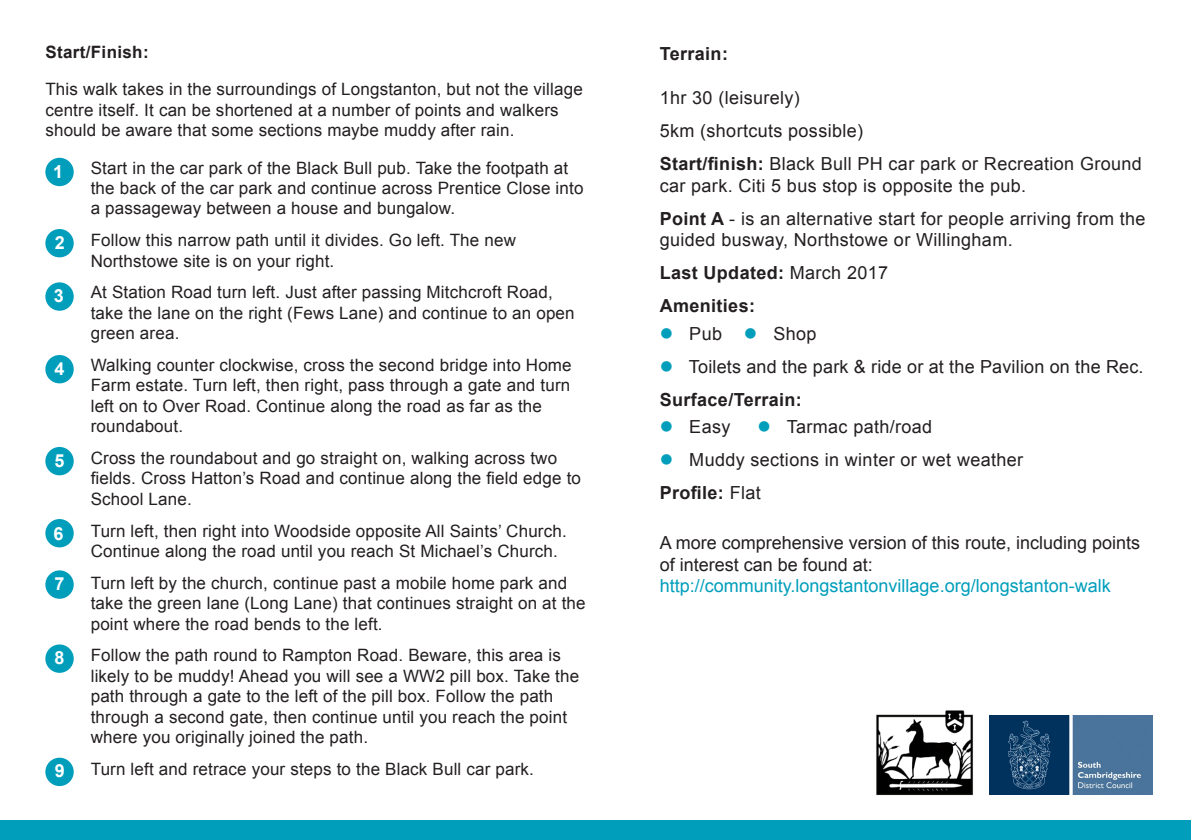
<style>
.page{position:relative;width:1191px;height:840px;background:#fff}
.page>*{position:absolute;margin:0;border:0;box-sizing:border-box;transform-origin:0 0}
.t1{font:18px/21.6px "Arial";letter-spacing:.02em;color:#231f20}
.t2{font:18px/21.6px "Arial";color:#231f20}
.t3{font:700 18px "Arial";letter-spacing:.02em;color:#231f20}
.t4{font:18px "Arial";color:#009ebb}
.t5{font:700 18px "Arial";color:#fff}
.t6{font:17px/20.4px "Arial";letter-spacing:.01em;color:#231f20}
.t7{font:700 17px "Arial";letter-spacing:.02em;color:#231f20}
.s1{font-weight:700}
.s2{font-weight:400}
.s3{color:#009ebb}
</style>
<div class="page">
<div style="left:0;top:819px;width:1191px;height:20px;background:#009ebb"></div>
<div style="left:45px;top:158px;width:29px;height:28px;background:#009ebb;border-radius:50%"></div>
<div style="left:45px;top:518px;width:29px;height:29px;background:#009ebb;border-radius:50%"></div>
<div style="left:45px;top:446px;width:29px;height:29px;background:#009ebb;border-radius:50%"></div>
<div style="left:45px;top:355px;width:29px;height:28px;background:#009ebb;border-radius:50%"></div>
<div style="left:45px;top:282px;width:29px;height:28px;background:#009ebb;border-radius:50%"></div>
<div style="left:45px;top:229px;width:29px;height:28px;background:#009ebb;border-radius:50%"></div>
<div style="left:45px;top:757px;width:29px;height:28px;background:#009ebb;border-radius:50%"></div>
<div style="left:45px;top:644px;width:29px;height:28px;background:#009ebb;border-radius:50%"></div>
<div style="left:45px;top:570px;width:29px;height:28px;background:#009ebb;border-radius:50%"></div>
<img style="left:990px;top:715px;width:162px;height:79px">
<img style="left:876px;top:710px;width:97px;height:86px">
<p class="t7" style="left:45px;top:40px;width:105px">Start/Finish:</p>
<p class="t6" style="left:45px;top:79px;width:539px">This walk takes in the surroundings of Longstanton, but not the village centre itself. It can be shortened at a number of points and walkers should be aware that some sections maybe muddy after rain.</p>
<p class="t6" style="left:91px;top:157px;width:494px">Start in the car park of the Black Bull pub. Take the footpath at the back of the car park and continue across Prentice Close into a passageway between a house and bungalow.</p>
<p class="t6" style="left:91px;top:230px;width:427px">Follow this narrow path until it divides. Go left. The new<br>Northstowe site is on your right.</p>
<p class="t6" style="left:91px;top:282px;width:485px">At Station Road turn left. Just after passing Mitchcroft Road, take the lane on the right (Fews Lane) and continue to an open green area.</p>
<p class="t6" style="left:91px;top:355px;width:482px">Walking counter clockwise, cross the second bridge into Home Farm estate. Turn left, then right, pass through a gate and turn left on to Over Road. Continue along the road as far as the roundabout.</p>
<p class="t6" style="left:91px;top:448px;width:492px">Cross the roundabout and go straight on, walking across two fields. Cross Hatton’s Road and continue along the field edge to<br>School Lane.</p>
<p class="t6" style="left:91px;top:520px;width:477px">Turn left, then right into Woodside opposite All Saints’ Church.<br>Continue along the road until you reach St Michael’s Church.</p>
<p class="t6" style="left:91px;top:572px;width:496px">Turn left by the church, continue past a mobile home park and take the green lane (Long Lane) that continues straight on at the point where the road bends to the left.</p>
<p class="t6" style="left:91px;top:645px;width:490px">Follow the path round to Rampton Road. Beware, this area is likely to be muddy! Ahead you will see a WW2 pill box. Take the path through a gate to the left of the pill box. Follow the path through a second gate, then continue until you reach the point where you originally joined the path.</p>
<p class="t6" style="left:91px;top:758px;width:445px">Turn left and retrace your steps to the Black Bull car park.</p>
<p class="t5" style="left:53px;top:159px;width:12px">1</p>
<p class="t5" style="left:55px;top:230px;width:12px">2</p>
<p class="t5" style="left:54px;top:284px;width:12px">3</p>
<p class="t5" style="left:55px;top:356px;width:12px">4</p>
<p class="t5" style="left:55px;top:448px;width:12px">5</p>
<p class="t5" style="left:53px;top:521px;width:12px">6</p>
<p class="t5" style="left:55px;top:571px;width:12px">7</p>
<p class="t5" style="left:55px;top:645px;width:12px">8</p>
<p class="t5" style="left:55px;top:758px;width:12px">9</p>
<p class="t3" style="left:660px;top:42px;width:70px">Terrain:</p>
<p class="t1" style="left:660px;top:87px;width:142px">1hr 30 (leisurely)</p>
<p class="t1" style="left:660px;top:120px;width:205px">5km (shortcuts possible)</p>
<p class="t1" style="left:660px;top:153px;width:483px"><span class="s1">Start/finish:</span> Black Bull PH car park or Recreation Ground car park. Citi 5 bus stop is opposite the pub.</p>
<p class="t1" style="left:660px;top:208px;width:487px"><span class="s1">Point A</span> - is an alternative start for people arriving from the guided busway, Northstowe or Willingham.</p>
<p class="t3" style="left:660px;top:261px;width:230px">Last Updated: <span class="s2">March 2017</span></p>
<p class="t3" style="left:660px;top:294px;width:97px">Amenities:</p>
<p class="t1" style="left:660px;top:322px;width:158px"><span class="s3">●</span> Pub <span class="s3">●</span> Shop</p>
<p class="t1" style="left:660px;top:355px;width:485px"><span class="s3">●</span> Toilets and the park &amp; ride or at the Pavilion on the Rec.</p>
<p class="t3" style="left:660px;top:387px;width:144px">Surface/Terrain:</p>
<p class="t1" style="left:660px;top:416px;width:72px"><span class="s3">●</span> Easy</p>
<p class="t1" style="left:757px;top:416px;width:176px"><span class="s3">●</span> Tarmac path/road</p>
<p class="t1" style="left:660px;top:449px;width:365px"><span class="s3">●</span> Muddy sections in winter or wet weather</p>
<p class="t3" style="left:660px;top:480px;width:102px">Profile: <span class="s2">Flat</span></p>
<p class="t2" style="left:660px;top:531px;width:482px">A more comprehensive version of this route, including points of interest can be found at:</p>
<p class="t4" style="left:660px;top:573px;width:452px">http://community.longstantonvillage.org/longstanton-walk</p>
</div>
